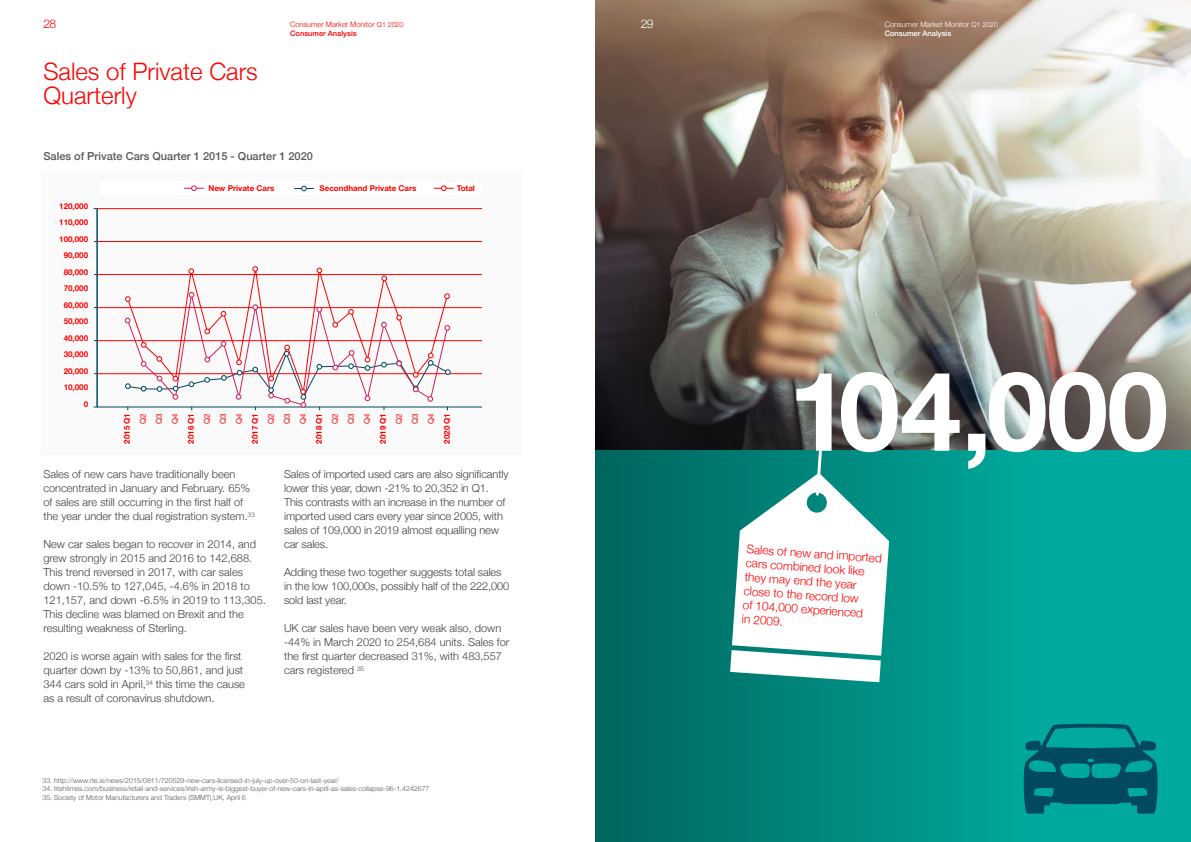
<style>
.page{position:relative;width:1191px;height:842px;background:#fff}
.page>*{position:absolute;margin:0;border:0;box-sizing:border-box;transform-origin:0 0}
.t1{font:700 110.3px "Helvetica Neue";letter-spacing:-.01em;color:#fff}
.t2{font:300 24px/24px "Helvetica Neue";color:#f00}
.t3{font:300 12px/14px "Helvetica Neue";color:#f00}
.t4{font:300 12px "Helvetica Neue";color:#fff}
.t5{font:300 11px/14px "Helvetica Neue";color:#3e3e3f}
.t6{font:500 11px "Helvetica Neue";color:#57585a}
.t7{font:700 8px/16.5px "Helvetica Neue";color:#f00;text-align:right}
.t8{font:8px/16px "Helvetica Neue";color:#f00;text-align:justify}
.t9{font:300 7.5px/9px "Helvetica Neue";color:#f00}
.t10{font:300 7.5px/9px "Helvetica Neue";color:#fff}
.t11{font:300 7px "Helvetica Neue";color:#57585a}
.s1{font-size:7px}
.s2{font-weight:500}
</style>
<div class="page">
<div style="left:41px;top:171px;width:481px;height:283px;background:#fafafa"></div>
<svg style="left:127px;top:267px;width:321px;height:22px"></svg>
<img style="left:595px;top:0;width:596px;height:451px">
<div style="left:595px;top:451px;width:596px;height:391px;background:linear-gradient(to right,#006960,#00b6a9)"></div>
<div style="left:100px;top:181px;width:382px;height:14px;background:#fff"></div>
<svg style="left:184px;top:185px;width:20px;height:6px"></svg>
<hr style="left:97px;top:208px;width:1px;height:199px;background:#004960">
<svg style="left:434px;top:185px;width:20px;height:6px"></svg>
<svg style="left:294px;top:186px;width:20px;height:5px"></svg>
<hr style="left:97px;top:241px;width:385px;height:1px;background:#f00">
<hr style="left:97px;top:274px;width:385px;height:1px;background:#f00">
<hr style="left:97px;top:307px;width:385px;height:1px;background:#f00">
<hr style="left:97px;top:340px;width:385px;height:1px;background:#f00">
<hr style="left:97px;top:373px;width:385px;height:1px;background:#f00">
<hr style="left:97px;top:208px;width:385px;height:1px;background:#f00">
<hr style="left:97px;top:407px;width:385px;height:1px;background:#004960">
<svg style="left:1022px;top:724px;width:137px;height:90px;background:#00747b"></svg>
<svg style="left:730px;top:448px;width:159px;height:234px"></svg>
<svg style="left:188px;top:268px;width:6px;height:6px"></svg>
<svg style="left:252px;top:266px;width:6px;height:6px"></svg>
<svg style="left:316px;top:268px;width:6px;height:5px"></svg>
<svg style="left:381px;top:276px;width:6px;height:5px"></svg>
<svg style="left:125px;top:289px;width:325px;height:121px"></svg>
<p class="t3" style="left:43px;top:18px;width:14px">28</p>
<p class="t9" style="left:290px;top:20px;width:115px">Consumer Market Monitor <span class="s1">Q1 2020<br></span><span class="s2">Consumer Analysis</span></p>
<p class="t4" style="left:641px;top:14px;width:14px">29</p>
<p class="t10" style="left:884px;top:20px;width:115px">Consumer Market Monitor <span class="s1">Q1 2020<br></span><span class="s2">Consumer Analysis</span></p>
<h2 class="t2" style="left:43px;top:62px;width:216px">Sales of Private Cars<br>Quarterly</h2>
<p class="t6" style="left:43px;top:148px;width:271px">Sales of Private Cars Quarter 1 2015 - Quarter 1 2020</p>
<p class="t7" style="left:59px;top:198px;width:30px">120,000<br>110,000<br>100,000<br>90,000<br>80,000<br>70,000<br>60,000<br>50,000<br>40,000<br>30,000<br>20,000<br>10,000<br>0</p>
<p class="t7" style="left:208px;top:180px;width:68px">New Private Cars</p>
<p class="t7" style="left:319px;top:180px;width:98px">Secondhand Private Cars</p>
<p class="t7" style="left:457px;top:180px;width:20px">Total</p>
<p class="t7" style="left:119px;top:444px;width:32px;rotate:-90deg">2015 Q1</p>
<p class="t8" style="left:136px;top:424px;width:12px;rotate:-90deg">Q2<br>Q3<br>Q4</p>
<p class="t7" style="left:183px;top:444px;width:32px;rotate:-90deg">2016 Q1</p>
<p class="t8" style="left:200px;top:424px;width:12px;rotate:-90deg">Q2<br>Q3<br>Q4</p>
<p class="t7" style="left:247px;top:444px;width:32px;rotate:-90deg">2017 Q1</p>
<p class="t8" style="left:264px;top:424px;width:12px;rotate:-90deg">Q2<br>Q3<br>Q4</p>
<p class="t7" style="left:311px;top:444px;width:32px;rotate:-90deg">2018 Q1</p>
<p class="t8" style="left:328px;top:424px;width:12px;rotate:-90deg">Q2<br>Q3<br>Q4</p>
<p class="t7" style="left:375px;top:444px;width:32px;rotate:-90deg">2019 Q1</p>
<p class="t8" style="left:392px;top:424px;width:12px;rotate:-90deg">Q2<br>Q3<br>Q4</p>
<p class="t7" style="left:439px;top:444px;width:32px;rotate:-90deg">2020 Q1</p>
<p class="t5" style="left:43px;top:468px;width:213px">Sales of new cars have traditionally been concentrated in January and February. 65% of sales are still occurring in the first half of the year under the dual registration system.<sup>33</sup></p>
<p class="t5" style="left:43px;top:537px;width:224px">New car sales began to recover in 2014, and grew strongly in 2015 and 2016 to 142,688.<br>This trend reversed in 2017, with car sales down -10.5% to 127,045, -4.6% in 2018 to 121,157, and down -6.5% in 2019 to 113,305.<br>This decline was blamed on Brexit and the resulting weakness of Sterling.</p>
<p class="t5" style="left:43px;top:649px;width:203px">2020 is worse again with sales for the first quarter down by -13% to 50,861, and just 344 cars sold in April,<sup>34</sup> this time the cause as a result of coronavirus shutdown.</p>
<p class="t5" style="left:284px;top:467px;width:226px">Sales of imported used cars are also significantly lower this year, down -21% to 20,352 in Q1.<br>This contrasts with an increase in the number of imported used cars every year since 2005, with sales of 109,000 in 2019 almost equalling new car sales.</p>
<p class="t5" style="left:284px;top:566px;width:226px">Adding these two together suggests total sales in the low 100,000s, possibly half of the 222,000 sold last year.</p>
<p class="t5" style="left:284px;top:622px;width:227px">UK car sales have been very weak also, down -44% in March 2020 to 254,684 units. Sales for the first quarter decreased 31%, with 483,557 cars registered <sup>35</sup></p>
<p class="t11" style="left:43px;top:775px;width:298px">33. http://www.rte.ie/news/2015/0811/720529-new-cars-licensed-in-july-up-over-50-on-last-year/</p>
<p class="t11" style="left:43px;top:783px;width:388px">34. Irishtimes.com/business/retail-and-services/irish-army-is-biggest-buyer-of-new-cars-in-april-as-sales-collapse-96-1.4242677</p>
<p class="t11" style="left:43px;top:791px;width:205px">35. Society of Motor Manufacturers and Traders (SMMT),UK, April 6</p>
<h1 class="t1" style="left:788px;top:370px;width:381px">104,000</h1>
<p class="t3" style="left:747px;top:543px;width:137px;rotate:4deg">Sales of new and imported cars combined look like they may end the year close to the record low<br>of 104,000 experienced<br>in 2009.</p>
</div>
